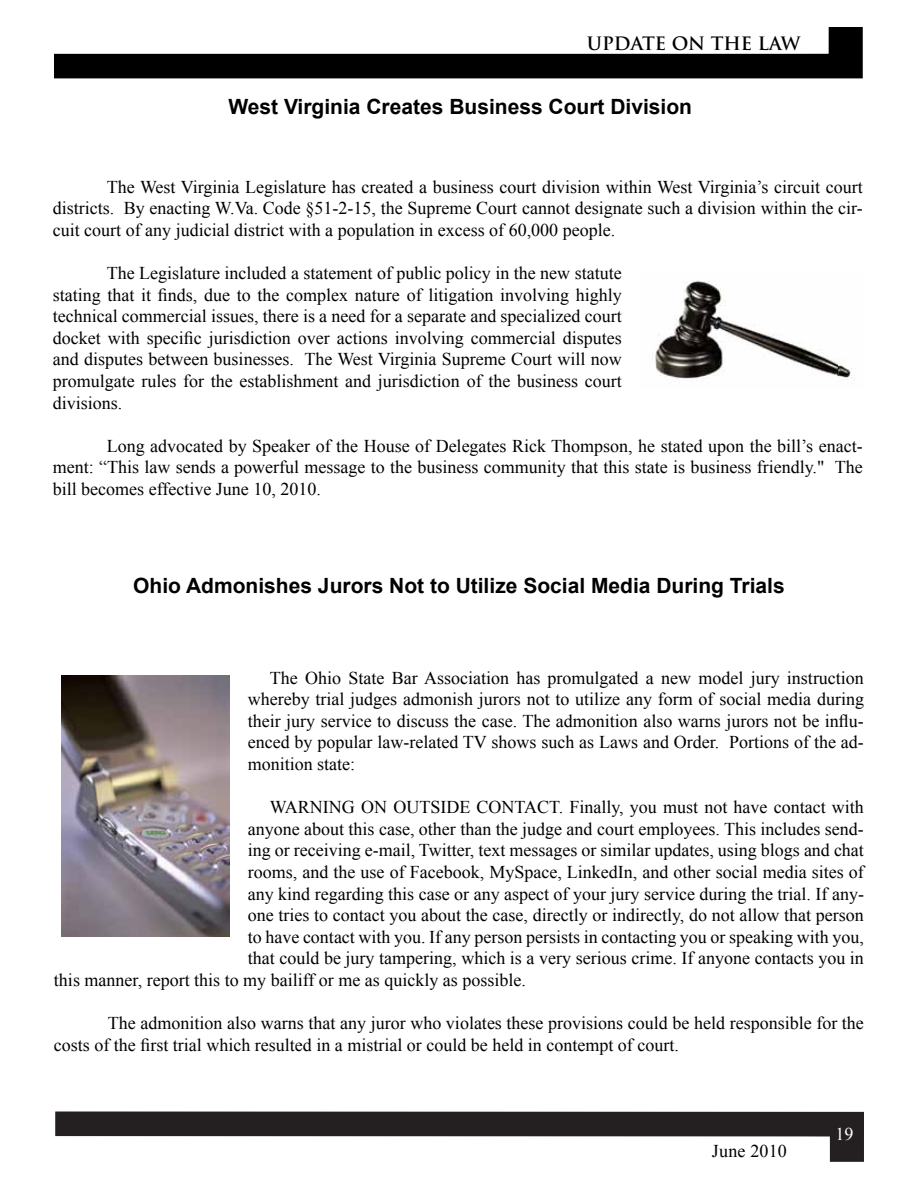
<style>
.page{position:relative;width:918px;height:1188px;background:#fff}
.page>*{position:absolute;margin:0;border:0;box-sizing:border-box;transform-origin:0 0}
.t1{font:700 21px "Arial";color:#000}
.t2{font:18px/21.6px "Times New Roman";color:#000;text-align:justify}
.t3{font:700 18px "Trajan Pro";color:#000}
.t4{font:18px "Times New Roman";color:#fff}
</style>
<div class="page">
<svg style="left:55px;top:1112px;width:809px;height:50px"></svg>
<svg style="left:54px;top:27px;width:809px;height:51px"></svg>
<img style="left:655px;top:280px;width:200px;height:100px">
<img style="left:62px;top:676px;width:168px;height:261px">
<p class="t3" style="left:587px;top:32px;width:215px">UPDATE ON THE LAW</p>
<p class="t1" style="left:228px;top:93px;width:465px">West Virginia Creates Business Court Division</p>
<p class="t2" style="left:53px;top:175px;width:811px;text-indent:54px">The West Virginia Legislature has created a business court division within West Virginia’s circuit court districts. By enacting W.Va. Code §51-2-15, the Supreme Court cannot designate such a division within the cir&shy;cuit court of any judicial district with a population in excess of 60,000 people.</p>
<p class="t2" style="left:53px;top:262px;width:571px;text-indent:54px">The Legislature included a statement of public policy in the new statute stating that it finds, due to the complex nature of litigation involving highly technical commercial issues, there is a need for a separate and specialized court docket with specific jurisdiction over actions involving commercial disputes and disputes between businesses. The West Virginia Supreme Court will now promulgate rules for the establishment and jurisdiction of the business court divisions.</p>
<p class="t2" style="left:53px;top:435px;width:812px;text-indent:54px">Long advocated by Speaker of the House of Delegates Rick Thompson, he stated upon the bill’s enact&shy;ment: “This law sends a powerful message to the business community that this state is business friendly." The bill becomes effective June 10, 2010.</p>
<p class="t1" style="left:133px;top:572px;width:653px">Ohio Admonishes Jurors Not to Utilize Social Media During Trials</p>
<p class="t2" style="left:248px;top:667px;width:618px;text-indent:22px">The Ohio State Bar Association has promulgated a new model jury instruction whereby trial judges admonish jurors not to utilize any form of social media during their jury service to discuss the case. The admonition also warns jurors not be influ&shy;enced by popular law-related TV shows such as Laws and Order. Portions of the ad&shy;monition state:</p>
<p class="t2" style="left:270px;top:796px;width:595px">WARNING ON OUTSIDE CONTACT. Finally, you must not have contact with</p>
<p class="t2" style="left:248px;top:818px;width:618px">anyone about this case, other than the judge and court employees. This includes send-</p>
<p class="t2" style="left:248px;top:839px;width:618px">ing or receiving e-mail, Twitter, text messages or similar updates, using blogs and chat</p>
<p class="t2" style="left:248px;top:861px;width:618px">rooms, and the use of Facebook, MySpace, LinkedIn, and other social media sites of</p>
<p class="t2" style="left:248px;top:883px;width:618px">any kind regarding this case or any aspect of your jury service during the trial. If any-</p>
<p class="t2" style="left:248px;top:904px;width:618px">one tries to contact you about the case, directly or indirectly, do not allow that person</p>
<p class="t2" style="left:248px;top:926px;width:618px">to have contact with you. If any person persists in contacting you or speaking with you,</p>
<p class="t2" style="left:248px;top:947px;width:618px">that could be jury tampering, which is a very serious crime. If anyone contacts you in</p>
<p class="t2" style="left:54px;top:969px;width:473px">this manner, report this to my bailiff or me as quickly as possible.</p>
<p class="t2" style="left:54px;top:1012px;width:811px;text-indent:54px">The admonition also warns that any juror who violates these provisions could be held responsible for the costs of the first trial which resulted in a mistrial or could be held in contempt of court.</p>
<p class="t2" style="left:712px;top:1140px;width:76px">June 2010</p>
<p class="t4" style="left:836px;top:1122px;width:19px">19</p>
</div>
